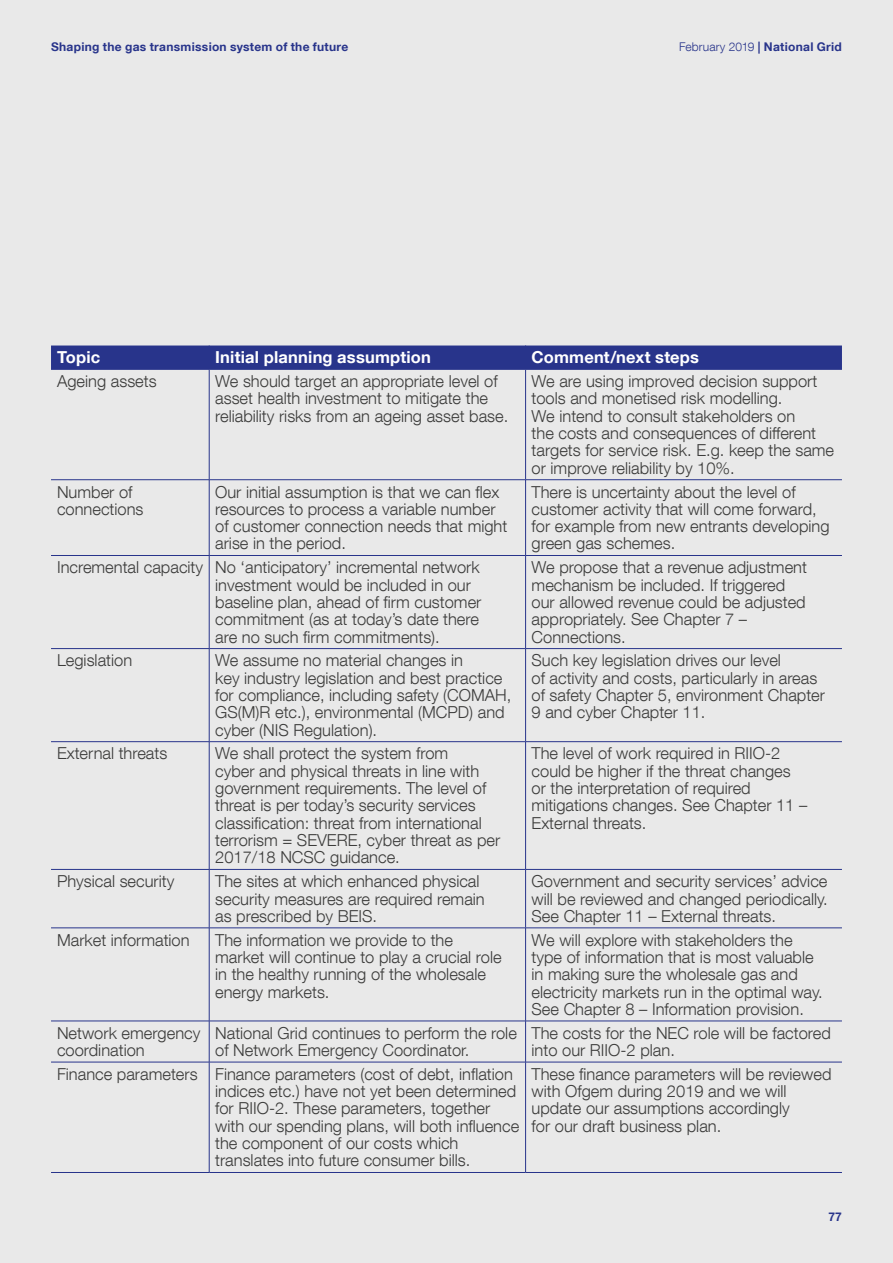
<style>
.page{position:relative;width:893px;height:1263px;background:#e9e9e9}
.page>*{position:absolute;margin:0;border:0;box-sizing:border-box;transform-origin:0 0}
.t1{font:300 16.5px/17.2px "Helvetica Neue LT Com";color:#3c3c3b}
.t2{font:700 16.5px "Helvetica Neue LT Com";letter-spacing:.01em;color:#fff}
.t3{font:700 12px "Helvetica Neue LT Com";letter-spacing:.025em;color:#28348b}
.s1{font-weight:300}
</style>
<div class="page">
<hr style="left:209px;top:369px;width:1px;height:110px;background:#28348b">
<hr style="left:525px;top:369px;width:1px;height:110px;background:#28348b">
<hr style="left:51px;top:479px;width:158px;height:1px;background:#28348b">
<hr style="left:209px;top:479px;width:317px;height:1px;background:#28348b">
<hr style="left:209px;top:480px;width:1px;height:75px;background:#28348b">
<hr style="left:526px;top:479px;width:316px;height:1px;background:#28348b">
<hr style="left:525px;top:480px;width:1px;height:75px;background:#28348b">
<hr style="left:51px;top:555px;width:158px;height:1px;background:#28348b">
<hr style="left:209px;top:555px;width:317px;height:1px;background:#28348b">
<hr style="left:209px;top:556px;width:1px;height:92px;background:#28348b">
<hr style="left:526px;top:555px;width:316px;height:1px;background:#28348b">
<hr style="left:525px;top:556px;width:1px;height:92px;background:#28348b">
<hr style="left:51px;top:648px;width:158px;height:1px;background:#28348b">
<hr style="left:209px;top:648px;width:317px;height:1px;background:#28348b">
<hr style="left:209px;top:649px;width:1px;height:92px;background:#28348b">
<hr style="left:526px;top:648px;width:316px;height:1px;background:#28348b">
<hr style="left:525px;top:649px;width:1px;height:92px;background:#28348b">
<hr style="left:51px;top:741px;width:158px;height:1px;background:#28348b">
<hr style="left:209px;top:741px;width:317px;height:1px;background:#28348b">
<hr style="left:209px;top:742px;width:1px;height:127px;background:#28348b">
<hr style="left:526px;top:741px;width:316px;height:1px;background:#28348b">
<hr style="left:525px;top:742px;width:1px;height:127px;background:#28348b">
<hr style="left:51px;top:869px;width:158px;height:1px;background:#28348b">
<hr style="left:209px;top:869px;width:317px;height:1px;background:#28348b">
<hr style="left:209px;top:870px;width:1px;height:58px;background:#28348b">
<hr style="left:526px;top:869px;width:316px;height:1px;background:#28348b">
<hr style="left:525px;top:870px;width:1px;height:58px;background:#28348b">
<hr style="left:51px;top:927px;width:158px;height:1px;background:#28348b">
<hr style="left:209px;top:927px;width:317px;height:1px;background:#28348b">
<hr style="left:209px;top:928px;width:1px;height:93px;background:#28348b">
<hr style="left:526px;top:927px;width:316px;height:1px;background:#28348b">
<hr style="left:525px;top:928px;width:1px;height:93px;background:#28348b">
<hr style="left:51px;top:1021px;width:158px;height:1px;background:#28348b">
<hr style="left:209px;top:1021px;width:317px;height:1px;background:#28348b">
<hr style="left:209px;top:1021px;width:1px;height:41px;background:#28348b">
<hr style="left:526px;top:1021px;width:316px;height:1px;background:#28348b">
<hr style="left:525px;top:1021px;width:1px;height:41px;background:#28348b">
<hr style="left:51px;top:1062px;width:158px;height:1px;background:#28348b">
<hr style="left:209px;top:1062px;width:317px;height:1px;background:#28348b">
<hr style="left:209px;top:1062px;width:1px;height:110px;background:#28348b">
<hr style="left:526px;top:1062px;width:316px;height:1px;background:#28348b">
<hr style="left:525px;top:1062px;width:1px;height:110px;background:#28348b">
<div style="left:51px;top:345px;width:791px;height:24px;background:#28348b"></div>
<hr style="left:51px;top:369px;width:158px;height:1px;background:#28348b">
<hr style="left:209px;top:369px;width:317px;height:1px;background:#28348b">
<hr style="left:526px;top:369px;width:316px;height:1px;background:#28348b">
<hr style="left:51px;top:1172px;width:158px;height:1px;background:#28348b">
<hr style="left:209px;top:1172px;width:317px;height:1px;background:#28348b">
<hr style="left:526px;top:1172px;width:316px;height:1px;background:#28348b">
<p class="t3" style="left:51px;top:39px;width:299px">Shaping the gas transmission system of the future</p>
<p class="t3" style="left:679px;top:39px;width:164px"><span class="s1">February 2019</span> | National Grid</p>
<p class="t2" style="left:57px;top:347px;width:45px">Topic</p>
<p class="t2" style="left:215px;top:347px;width:217px">Initial planning assumption</p>
<p class="t2" style="left:532px;top:347px;width:169px">Comment/next steps</p>
<p class="t1" style="left:57px;top:372px;width:101px">Ageing assets</p>
<p class="t1" style="left:215px;top:372px;width:295px">We should target an appropriate level of asset health investment to mitigate the reliability risks from an ageing asset base.</p>
<p class="t1" style="left:532px;top:372px;width:304px">We are using improved decision support tools and monetised risk modelling.<br>We intend to consult stakeholders on<br>the costs and consequences of different targets for service risk. E.g. keep the same or improve reliability by 10%.</p>
<p class="t1" style="left:57px;top:483px;width:88px">Number of connections</p>
<p class="t1" style="left:215px;top:483px;width:294px">Our initial assumption is that we can flex resources to process a variable number of customer connection needs that might arise in the period.</p>
<p class="t1" style="left:532px;top:483px;width:299px">There is uncertainty about the level of customer activity that will come forward, for example from new entrants developing green gas schemes.</p>
<p class="t1" style="left:215px;top:558px;width:268px;text-indent:-158px">Incremental capacity No ‘anticipatory’ incremental network investment would be included in our baseline plan, ahead of firm customer commitment (as at today’s date there are no such firm commitments).</p>
<p class="t1" style="left:532px;top:558px;width:277px">We propose that a revenue adjustment mechanism be included. If triggered our allowed revenue could be adjusted appropriately. See Chapter 7 –<br>Connections.</p>
<p class="t1" style="left:57px;top:651px;width:77px">Legislation</p>
<p class="t1" style="left:215px;top:651px;width:298px">We assume no material changes in<br>key industry legislation and best practice for compliance, including safety (COMAH, GS(M)R etc.), environmental (MCPD) and cyber (NIS Regulation).</p>
<p class="t1" style="left:532px;top:651px;width:295px">Such key legislation drives our level<br>of activity and costs, particularly in areas of safety Chapter 5, environment Chapter 9 and cyber Chapter 11.</p>
<p class="t1" style="left:57px;top:745px;width:112px">External threats</p>
<p class="t1" style="left:215px;top:745px;width:287px">We shall protect the system from<br>cyber and physical threats in line with government requirements. The level of threat is per today’s security services classification: threat from international terrorism = SEVERE, cyber threat as per 2017/18 NCSC guidance.</p>
<p class="t1" style="left:532px;top:745px;width:277px">The level of work required in RIIO-2 could be higher if the threat changes or the interpretation of required mitigations changes. See Chapter 11 –<br>External threats.</p>
<p class="t1" style="left:57px;top:872px;width:119px">Physical security</p>
<p class="t1" style="left:215px;top:872px;width:271px">The sites at which enhanced physical security measures are required remain as prescribed by BEIS.</p>
<p class="t1" style="left:532px;top:872px;width:298px;text-align:justify">Government and security services’ advice will be reviewed and changed periodically.<br>See Chapter 11 – External threats.</p>
<p class="t1" style="left:57px;top:931px;width:134px">Market information</p>
<p class="t1" style="left:215px;top:931px;width:288px">The information we provide to the market will continue to play a crucial role in the healthy running of the wholesale energy markets.</p>
<p class="t1" style="left:532px;top:931px;width:293px">We will explore with stakeholders the type of information that is most valuable in making sure the wholesale gas and electricity markets run in the optimal way.<br>See Chapter 8 – Information provision.</p>
<p class="t1" style="left:57px;top:1024px;width:145px">Network emergency coordination</p>
<p class="t1" style="left:215px;top:1024px;width:303px">National Grid continues to perform the role of Network Emergency Coordinator.</p>
<p class="t1" style="left:532px;top:1024px;width:301px">The costs for the NEC role will be factored into our RIIO-2 plan.</p>
<p class="t1" style="left:215px;top:1065px;width:306px;text-indent:-158px">Finance parameters Finance parameters (cost of debt, inflation indices etc.) have not yet been determined for RIIO-2. These parameters, together with our spending plans, will both influence the component of our costs which translates into future consumer bills.</p>
<p class="t1" style="left:532px;top:1065px;width:301px">These finance parameters will be reviewed with Ofgem during 2019 and we will update our assumptions accordingly<br>for our draft business plan.</p>
<p class="t3" style="left:828px;top:1209px;width:15px">77</p>
</div>
